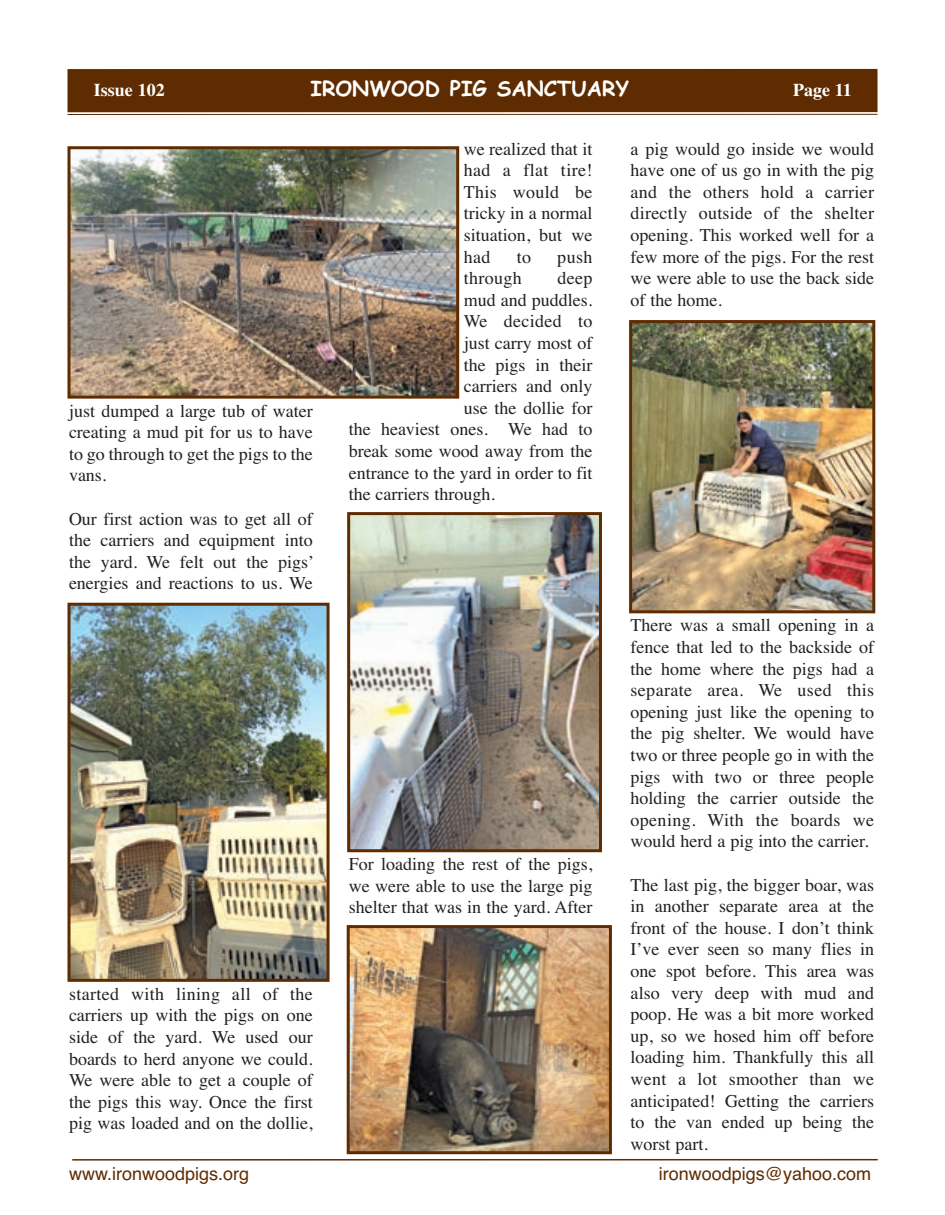
<style>
.page{position:relative;width:945px;height:1215px;background:#fff}
.page>*{position:absolute;margin:0;border:0;box-sizing:border-box;transform-origin:0 0}
.t1{font:700 21px "Comic Sans MS";color:#fff}
.t2{font:18px/21.6px "Times";color:#231f20;text-align:justify}
.t3{font:18px "Helvetica";color:#5f2b00}
.t4{font:18px "Times";letter-spacing:.02em;color:#231f20}
.t5{font:700 18px "Times";color:#fff}
</style>
<div class="page">
<div style="left:67px;top:69px;width:811px;height:43px;background:#5f2b00"></div>
<hr style="left:68px;top:114px;width:810px;height:1px;background:#5f2b00">
<hr style="left:72px;top:1159px;width:806px;height:2px;background:#5f2b00">
<img style="left:351px;top:929px;width:257px;height:221px">
<div style="left:347px;top:925px;width:265px;height:229px;border:3px solid #5f2b00"></div>
<img style="left:633px;top:324px;width:238px;height:285px">
<div style="left:629px;top:320px;width:246px;height:293px;border:3px solid #5f2b00"></div>
<img style="left:351px;top:516px;width:247px;height:332px">
<div style="left:347px;top:512px;width:255px;height:340px;border:3px solid #5f2b00"></div>
<img style="left:72px;top:150px;width:383px;height:245px">
<div style="left:68px;top:146px;width:391px;height:253px;border:3px solid #5f2b00"></div>
<img style="left:72px;top:607px;width:254px;height:371px">
<div style="left:68px;top:603px;width:262px;height:379px;border:3px solid #5f2b00"></div>
<p class="t5" style="left:94px;top:84px;width:72px">Issue 102</p>
<p class="t1" style="left:311px;top:80px;width:320px">IRONWOOD PIG SANCTUARY</p>
<p class="t5" style="left:793px;top:83px;width:60px">Page 11</p>
<p class="t2" style="left:69px;top:401px;width:245px">just dumped a large tub of water creating a mud pit for us to have to go through to get the pigs to the vans.</p>
<p class="t2" style="left:69px;top:509px;width:247px">Our first action was to get all of the carriers and equipment into the yard. We felt out the pigs’ energies and reactions to us. We</p>
<p class="t2" style="left:464px;top:140px;width:130px">we realized that it had a flat tire!<br>This would be tricky in a normal situation, but we had</p>
<p class="t2" style="left:517px;top:248px;width:16px">to</p>
<p class="t2" style="left:557px;top:248px;width:37px">push</p>
<p class="t4" style="left:464px;top:272px;width:60px">through</p>
<p class="t2" style="left:557px;top:269px;width:37px">deep</p>
<p class="t2" style="left:464px;top:291px;width:130px">mud and puddles.</p>
<p class="t4" style="left:464px;top:315px;width:130px">We decided to</p>
<p class="t2" style="left:464px;top:334px;width:130px">just carry most of</p>
<p class="t2" style="left:464px;top:356px;width:130px">the pigs in their</p>
<p class="t2" style="left:464px;top:377px;width:130px">carriers and only</p>
<p class="t2" style="left:464px;top:399px;width:130px">use the dollie for</p>
<p class="t2" style="left:349px;top:420px;width:245px">the heaviest ones. We had to</p>
<p class="t2" style="left:349px;top:442px;width:245px">break some wood away from the</p>
<p class="t2" style="left:349px;top:464px;width:245px">entrance to the yard in order to fit</p>
<p class="t2" style="left:349px;top:485px;width:148px">the carriers through.</p>
<p class="t2" style="left:69px;top:985px;width:245px">started with lining all of the carriers up with the pigs on one side of the yard. We used our boards to herd anyone we could.<br>We were able to get a couple of the pigs this way. Once the first pig was loaded and on the dollie,</p>
<p class="t2" style="left:349px;top:855px;width:245px">For loading the rest of the pigs, we were able to use the large pig shelter that was in the yard. After</p>
<p class="t2" style="left:631px;top:140px;width:245px">a pig would go inside we would have one of us go in with the pig and the others hold a carrier directly outside of the shelter opening. This worked well for a few more of the pigs. For the rest we were able to use the back side of the home.</p>
<p class="t2" style="left:631px;top:616px;width:245px">There was a small opening in a fence that led to the backside of the home where the pigs had a separate area. We used this opening just like the opening to the pig shelter. We would have two or three people go in with the pigs with two or three people holding the carrier outside the opening. With the boards we would herd a pig into the carrier.</p>
<p class="t2" style="left:631px;top:875px;width:245px">The last pig, the bigger boar, was in another separate area at the front of the house. I don’t think I’ve ever seen so many flies in one spot before. This area was also very deep with mud and poop. He was a bit more worked up, so we hosed him off before loading him. Thankfully this all went a lot smoother than we anticipated! Getting the carriers to the van ended up being the worst part.</p>
<p class="t3" style="left:69px;top:1167px;width:182px">www.ironwoodpigs.org</p>
<p class="t3" style="left:659px;top:1167px;width:214px">ironwoodpigs@yahoo.com</p>
</div>
